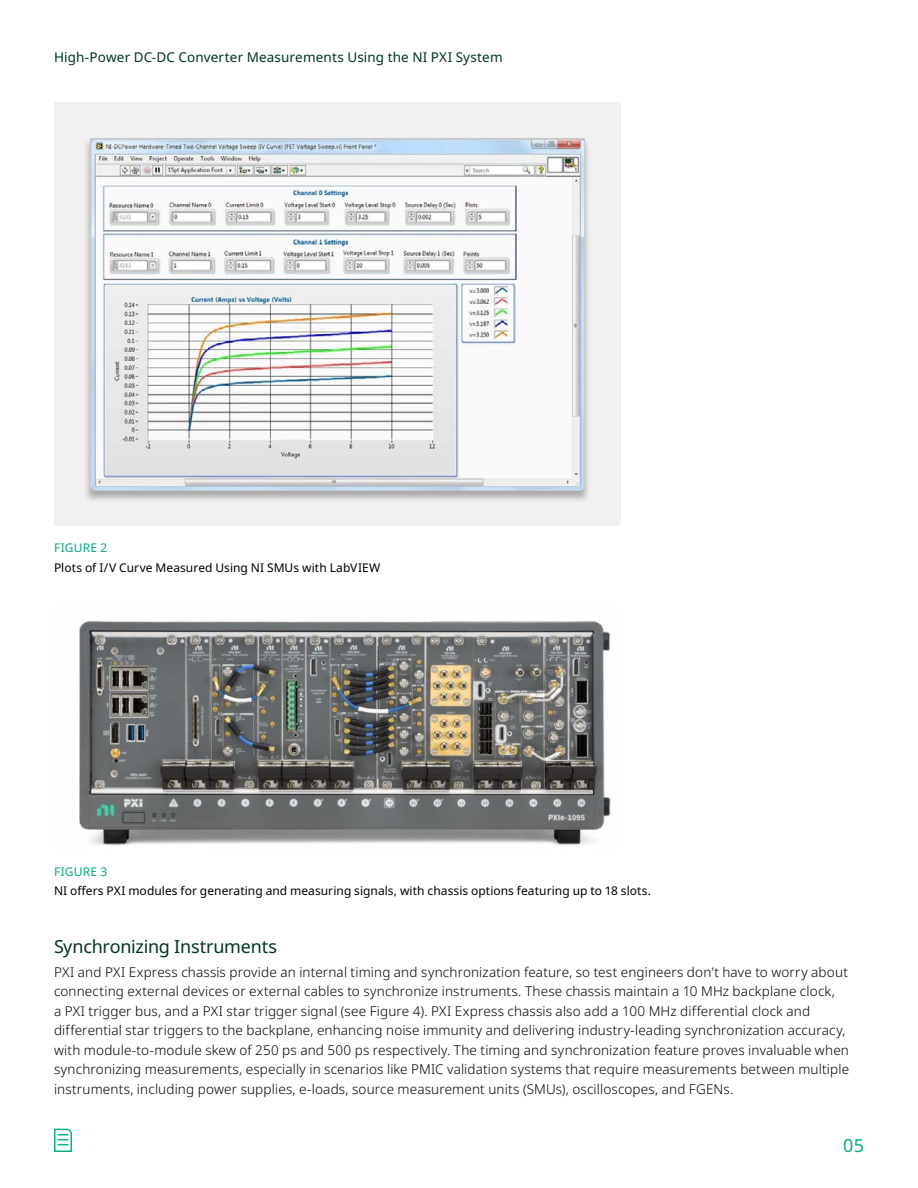
<style>
.page{position:relative;width:918px;height:1188px;background:#fff}
.page>*{position:absolute;margin:0;border:0;box-sizing:border-box;transform-origin:0 0}
.H4__Reg_12_Auto___Dark_Green{font:18px "Noto Sans";letter-spacing:-.015em;color:#003427}
.t1{font:18px "Noto Sans";color:#00ac7e}
.Body__Light_10_14{font:300 13.5px/19.5px "Noto Sans";letter-spacing:.01em;color:#000}
.t2{font:13.5px "Noto Sans";letter-spacing:.01em;color:#003427}
.Caption__Reg_8_10{font:12px "Noto Sans";letter-spacing:.005em;color:#000}
.FIGURE_Number__8_10__Green{font:12px "Noto Sans";letter-spacing:.015em;color:#00ac7e}
</style>
<div class="page">
<svg style="left:54px;top:1128px;width:18px;height:24px"></svg>
<div style="left:54px;top:102px;width:567px;height:423px;background:#f1f1f2"></div>
<div style="left:84px;top:138px;width:507px;height:365px;background:#000;opacity:.3"></div>
<img style="left:92px;top:140px;width:491px;height:349px">
<img style="left:79px;top:620px;width:532px;height:226px">
<p class="t2" style="left:54px;top:48px;width:450px">High-Power DC-DC Converter Measurements Using the NI PXI System</p>
<p class="FIGURE_Number__8_10__Green" style="left:54px;top:539px;width:55px">FIGURE 2</p>
<p class="Caption__Reg_8_10" style="left:54px;top:559px;width:328px">Plots of I/V Curve Measured Using NI SMUs with LabVIEW</p>
<p class="FIGURE_Number__8_10__Green" style="left:54px;top:863px;width:55px">FIGURE 3</p>
<p class="Caption__Reg_8_10" style="left:54px;top:883px;width:599px">NI offers PXI modules for generating and measuring signals, with chassis options featuring up to 18 slots.</p>
<h4 class="H4__Reg_12_Auto___Dark_Green" style="left:54px;top:934px;width:225px">Synchronizing Instruments</h4>
<p class="Body__Light_10_14" style="left:54px;top:963px;width:797px">PXI and PXI Express chassis provide an internal timing and synchronization feature, so test engineers don’t have to worry about connecting external devices or external cables to synchronize instruments. These chassis maintain a 10 MHz backplane clock,<br>a PXI trigger bus, and a PXI star trigger signal (see Figure 4). PXI Express chassis also add a 100 MHz differential clock and differential star triggers to the backplane, enhancing noise immunity and delivering industry-leading synchronization accuracy, with module-to-module skew of 250 ps and 500 ps respectively. The timing and synchronization feature proves invaluable when synchronizing measurements, especially in scenarios like PMIC validation systems that require measurements between multiple instruments, including power supplies, e-loads, source measurement units (SMUs), oscilloscopes, and FGENs.</p>
<h1 class="t1" style="left:843px;top:1133px;width:22px">05</h1>
</div>
